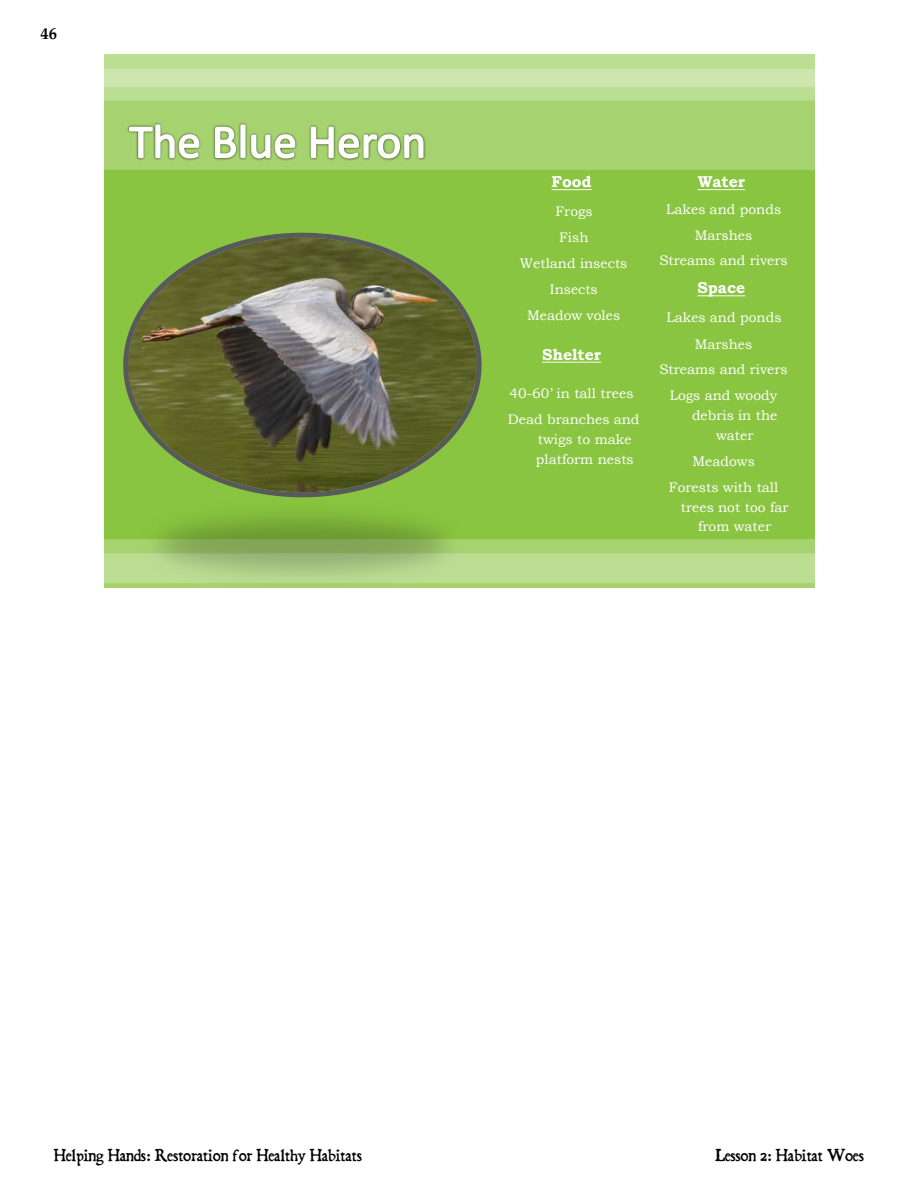
<style>
.page{position:relative;width:918px;height:1188px;background:#fff}
.page>*{position:absolute;margin:0;border:0;box-sizing:border-box;transform-origin:0 0}
.t1{font:700 16.5px "Palatino";color:#000}
.t2{font:700 15.75px "Bookman Old Style";color:#fff}
.t3{font:15px "Dominican";color:#000}
.t4{font:13.8px/26px "Bookman Old Style";color:#fff;text-align:center}
</style>
<div class="page">
<img style="left:105px;top:54px;width:710px;height:533px">
<img style="left:105px;top:95px;width:289px;height:107px">
<img style="left:394px;top:95px;width:75px;height:107px">
<svg style="left:128px;top:123px;width:296px;height:36px"></svg>
<img style="left:129px;top:500px;width:347px;height:87px">
<svg style="left:121px;top:230px;width:363px;height:270px;background:#6e7d42"></svg>
<svg style="left:551px;top:189px;width:41px;height:1px"></svg>
<svg style="left:542px;top:362px;width:59px;height:1px"></svg>
<svg style="left:698px;top:189px;width:47px;height:1px"></svg>
<svg style="left:697px;top:295px;width:48px;height:1px"></svg>
<p class="t1" style="left:40px;top:20px;width:18px">46</p>
<p class="t2" style="left:551px;top:170px;width:42px">Food</p>
<p class="t4" style="left:520px;top:198px;width:109px">Frogs<br>Fish<br>Wetland insects<br>Insects<br>Meadow voles</p>
<p class="t2" style="left:542px;top:343px;width:61px">Shelter</p>
<p class="t4" style="left:508px;top:381px;width:133px;text-align:left">40-60’ in tall trees<br>Dead branches and</p>
<p class="t4" style="left:536px;top:429px;width:99px;line-height:20px;text-align:left">twigs to make platform nests</p>
<p class="t2" style="left:698px;top:170px;width:49px">Water</p>
<p class="t4" style="left:659px;top:196px;width:130px">Lakes and ponds<br>Marshes<br>Streams and rivers</p>
<p class="t2" style="left:697px;top:277px;width:49px">Space</p>
<p class="t4" style="left:659px;top:304px;width:130px">Lakes and ponds<br>Marshes<br>Streams and rivers<br>Logs and woody</p>
<p class="t4" style="left:692px;top:405px;width:87px;line-height:20px">debris in the water</p>
<p class="t4" style="left:669px;top:448px;width:111px">Meadows<br>Forests with tall</p>
<p class="t4" style="left:681px;top:497px;width:109px;line-height:20px">trees not too far from water</p>
<p class="t3" style="left:54px;top:1144px;width:310px">Helping Hands: Restoration for Healthy Habitats</p>
<p class="t3" style="left:715px;top:1144px;width:150px">Lesson 2: Habitat Woes</p>
</div>
